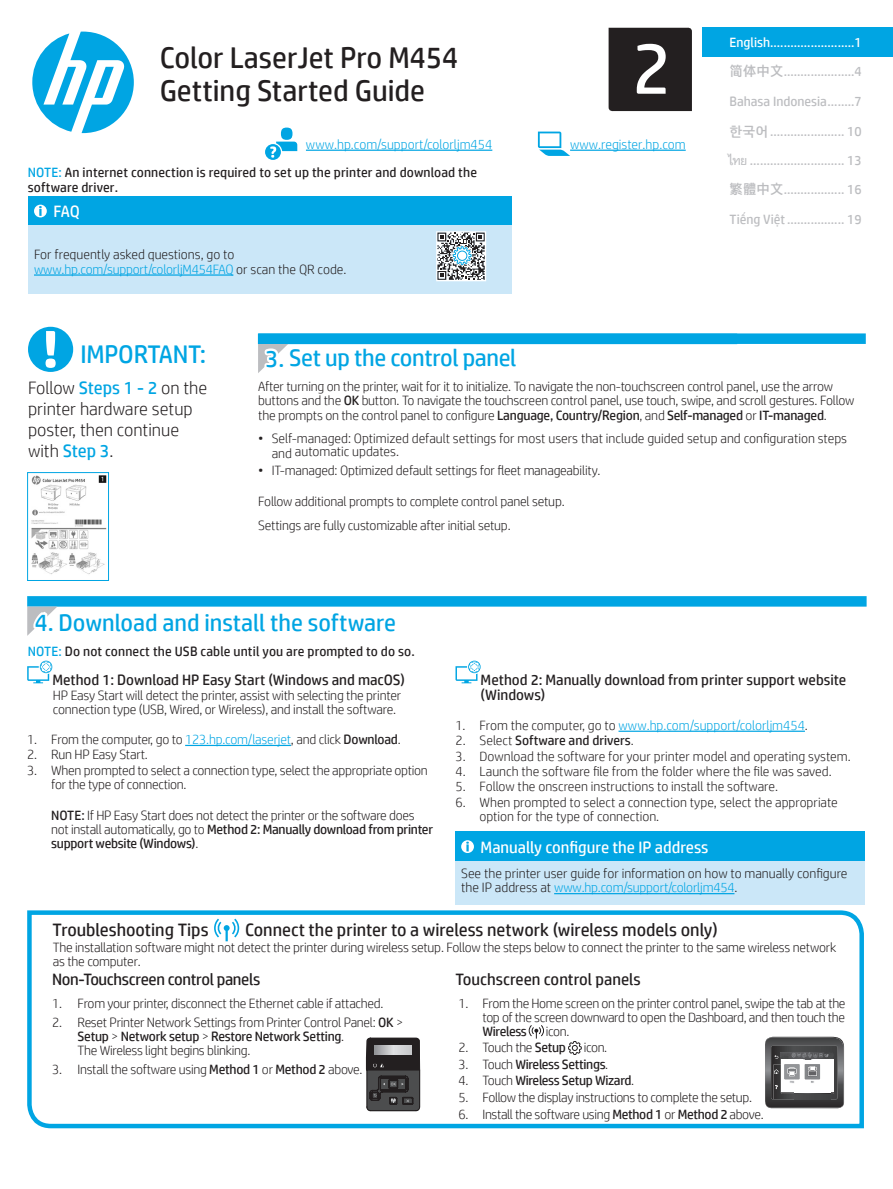
<style>
.page{position:relative;width:893px;height:1189px;background:#fff}
.page>*{position:absolute;margin:0;border:0;box-sizing:border-box;transform-origin:0 0}
.t1{font:72px "HP Simplified";color:#fff}
.t2{font:30px/33px "HP Simplified";color:#231f20}
.t3{font:25.5px "HP Simplified";letter-spacing:-.01em;color:#00a5e3}
.t4{font:24px "HP Simplified";letter-spacing:-.01em;color:#00a5e3}
.t5{font:18px "HP Simplified";color:#231f20}
.t6{font:300 18px/21px "HP Simplified";color:#231f20}
.t7{font:16.5px "HP Simplified";color:#fff}
.t8{font:16.5px "HP Simplified";letter-spacing:-.02em;color:#231f20}
.t9{font:16.5px "HP Simplified";color:#231f20}
.t10{font:15px/15px "HP Simplified";color:#231f20}
.t11{font:300 13.5px/14.2px "HP Simplified";letter-spacing:-.015em;color:#231f20}
.t12{font:13.5px "HP Simplified";color:#bcbdc0}
.t13{font:13.5px/15px "HP Simplified";letter-spacing:.005em;color:#231f20}
.t14{font:300 13.5px "HP Simplified";color:#00a5e3}
.t15{font:13.5px "HP Simplified";letter-spacing:-.025em;color:#231f20}
.t16{font:13.5px "HP Simplified";color:#fff}
.t17{font:13.5px "HP Simplified";letter-spacing:-.03em;color:#231f20}
.s1{color:#00a5e3}
.s2{font-family:"HP Simplified Hans"}
.s3{font-family:"HP Simplified Hangeul"}
.s4{font-family:"HP Simplified AS"}
.s5{font-family:"HP Simplified Hant"}
.s6{font-weight:400;color:#00a5e3}
.s7{font-weight:400}
.s8{color:#231f20}
.s9{font-weight:300}
</style>
<div class="page">
<div style="left:702px;top:27px;width:190px;height:30px;background:#00a5e3"></div>
<svg style="left:265px;top:128px;width:32px;height:32px"></svg>
<svg style="left:538px;top:132px;width:32px;height:24px"></svg>
<svg style="left:32px;top:32px;width:102px;height:101px"></svg>
<hr style="left:306px;top:150px;width:186px;height:1px;background:#00a5e3">
<hr style="left:570px;top:150px;width:115px;height:1px;background:#00a5e3">
<div style="left:608px;top:28px;width:84px;height:83px;background:#231f20"></div>
<div style="left:27px;top:596px;width:839px;height:10px;background:#00a5e3"></div>
<svg style="left:27px;top:910px;width:837px;height:219px"></svg>
<svg style="left:27px;top:606px;width:32px;height:30px"></svg>
<div style="left:455px;top:831px;width:409px;height:30px;background:#00a5e3"></div>
<div style="left:455px;top:861px;width:409px;height:43px;background:#cbe7f8"></div>
<svg style="left:461px;top:840px;width:13px;height:13px"></svg>
<hr style="left:554px;top:893px;width:180px;height:1px;background:#00a5e3">
<div style="left:28px;top:327px;width:45px;height:45px;background:#00a5e3;border-radius:50%"></div>
<svg style="left:46px;top:331px;width:10px;height:37px"></svg>
<div style="left:258px;top:333px;width:607px;height:11px;background:#00a5e3"></div>
<svg style="left:258px;top:344px;width:31px;height:29px"></svg>
<div style="left:28px;top:196px;width:483px;height:29px;background:#00a5e3"></div>
<div style="left:28px;top:225px;width:483px;height:68px;background:#cbe7f8"></div>
<svg style="left:34px;top:205px;width:13px;height:12px"></svg>
<hr style="left:34px;top:274px;width:199px;height:2px;background:#00a5e3">
<svg style="left:436px;top:231px;width:50px;height:50px;background:#9fa7ac"></svg>
<hr style="left:185px;top:744px;width:106px;height:2px;background:#00a5e3">
<svg style="left:27px;top:660px;width:25px;height:23px"></svg>
<hr style="left:618px;top:730px;width:186px;height:1px;background:#00a5e3">
<svg style="left:455px;top:660px;width:25px;height:23px"></svg>
<svg style="left:214px;top:918px;width:25px;height:23px"></svg>
<img style="left:31px;top:475px;width:76px;height:99px">
<div style="left:27px;top:472px;width:82px;height:108px;border:1px solid #00a5e3"></div>
<svg style="left:366px;top:1037px;width:54px;height:74px;background:#464546"></svg>
<svg style="left:529px;top:1025px;width:14px;height:13px"></svg>
<svg style="left:568px;top:1041px;width:13px;height:13px"></svg>
<svg style="left:765px;top:1036px;width:79px;height:72px"></svg>
<img style="left:780px;top:1052px;width:53px;height:6px">
<h2 class="t2" style="left:160px;top:41px;width:300px">Color LaserJet Pro M454<br>Getting Started Guide</h2>
<h1 class="t1" style="left:632px;top:22px;width:40px">2</h1>
<p class="t14" style="left:306px;top:135px;width:188px">www.hp.com/support/colorljm454</p>
<p class="t14" style="left:570px;top:135px;width:117px">www.register.hp.com</p>
<p class="t13" style="left:28px;top:165px;width:450px"><span class="s1">NOTE:</span> An internet connection is required to set up the printer and download the software driver.</p>
<p class="t7" style="left:53px;top:201px;width:28px">FAQ</p>
<p class="t11" style="left:34px;top:247px;width:314px">For frequently asked questions, go to <span class="s1">www.hp.com/support/colorljM454FAQ</span> or scan the QR code.</p>
<p class="t16" style="left:729px;top:34px;width:134px">English.........................1</p>
<p class="t12" style="left:729px;top:63px;width:134px"><span class="s2">简体中文</span>.....................4</p>
<p class="t12" style="left:729px;top:92px;width:134px">Bahasa Indonesia........7</p>
<p class="t12" style="left:729px;top:122px;width:134px"><span class="s3">한국어</span>...................... 10</p>
<p class="t12" style="left:729px;top:151px;width:134px"><span class="s4">ไทย</span> ............................ 13</p>
<p class="t12" style="left:729px;top:181px;width:134px"><span class="s5">繁體中文</span>.................. 16</p>
<p class="t12" style="left:729px;top:210px;width:134px">Tiếng Việt................. 19</p>
<h3 class="t3" style="left:80px;top:337px;width:127px">IMPORTANT:</h3>
<h3 class="t6" style="left:28px;top:376px;width:181px">Follow <span class="s6">Steps 1 - 2</span> on the printer hardware setup poster, then continue with <span class="s6">Step 3</span>.</h3>
<h3 class="t4" style="left:265px;top:342px;width:252px">3. Set up the control panel</h3>
<p class="t11" style="left:258px;top:379px;width:597px">After turning on the printer, wait for it to initialize. To navigate the non-touchscreen control panel, use the arrow buttons and the <span class="s7">OK</span> button. To navigate the touchscreen control panel, use touch, swipe, and scroll gestures. Follow the prompts on the control panel to configure <span class="s7">Language, Country/Region</span>, and <span class="s7">Self-managed</span> or <span class="s7">IT-managed</span>.</p>
<p class="t11" style="left:272px;top:432px;width:577px;line-height:12.8px;text-indent:-14px">• Self-managed: Optimized default settings for most users that include guided setup and configuration steps and automatic updates.</p>
<p class="t11" style="left:258px;top:462px;width:344px">• IT-managed: Optimized default settings for fleet manageability.</p>
<p class="t11" style="left:258px;top:489px;width:308px;line-height:23.7px">Follow additional prompts to complete control panel setup.<br>Settings are fully customizable after initial setup.</p>
<h3 class="t4" style="left:35px;top:607px;width:363px">4. Download and install the software</h3>
<p class="t13" style="left:28px;top:643px;width:388px"><span class="s1">NOTE:</span> Do not connect the USB cable until you are prompted to do so.</p>
<p class="t10" style="left:52px;top:671px;width:354px">Method 1: Download HP Easy Start (Windows and macOS)</p>
<p class="t11" style="left:53px;top:687px;width:350px">HP Easy Start will detect the printer, assist with selecting the printer connection type (USB, Wired, or Wireless), and install the software.</p>
<p class="t11" style="left:27px;top:732px;width:375px">1. From the computer, go to <span class="s1">123.hp.com/laserjet</span>, and click <span class="s7">Download</span>.</p>
<p class="t11" style="left:27px;top:747px;width:122px">2. Run HP Easy Start.</p>
<p class="t11" style="left:51px;top:762px;width:378px;text-indent:-24px">3. When prompted to select a connection type, select the appropriate option for the type of connection.</p>
<p class="t11" style="left:51px;top:807px;width:383px"><span class="s7">NOTE:</span> If HP Easy Start does not detect the printer or the software does not install automatically, go to <span class="s7">Method 2: Manually download from printer support website (Windows)</span>.</p>
<p class="t10" style="left:480px;top:671px;width:367px">Method 2: Manually download from printer support website (Windows)</p>
<p class="t14" style="left:455px;top:716px;width:354px"><span class="s8">1. From the computer, go to</span> www.hp.com/support/colorljm454<span class="s8">.</span></p>
<p class="t13" style="left:455px;top:732px;width:180px"><span class="s9">2. Select</span> Software and drivers<span class="s9">.</span></p>
<p class="t11" style="left:455px;top:748px;width:396px">3. Download the software for your printer model and operating system.</p>
<p class="t11" style="left:455px;top:763px;width:377px">4. Launch the software file from the folder where the file was saved.</p>
<p class="t11" style="left:455px;top:779px;width:324px">5. Follow the onscreen instructions to install the software.</p>
<p class="t11" style="left:479px;top:794px;width:360px;text-indent:-24px">6. When prompted to select a connection type, select the appropriate option for the type of connection.</p>
<p class="t7" style="left:480px;top:836px;width:229px">Manually configure the IP address</p>
<p class="t11" style="left:461px;top:865px;width:388px">See the printer user guide for information on how to manually configure the IP address at <span class="s1">www.hp.com/support/colorljm454</span>.</p>
<h3 class="t5" style="left:53px;top:918px;width:157px">Troubleshooting Tips</h3>
<h3 class="t5" style="left:245px;top:918px;width:474px">Connect the printer to a wireless network (wireless models only)</h3>
<p class="t11" style="left:53px;top:940px;width:785px;line-height:13.5px">The installation software might not detect the printer during wireless setup. Follow the steps below to connect the printer to the same wireless network as the computer.</p>
<p class="t8" style="left:52px;top:967px;width:210px">Non-Touchscreen control panels</p>
<p class="t11" style="left:52px;top:995px;width:333px">1. From your printer, disconnect the Ethernet cable if attached.</p>
<p class="t11" style="left:78px;top:1015px;width:327px;text-indent:-26px">2. Reset Printer Network Settings from Printer Control Panel: <span class="s7">OK</span> &gt;<br><span class="s7">Setup</span> &gt; <span class="s7">Network setup</span> &gt; <span class="s7">Restore Network Setting</span>.<br>The Wireless light begins blinking.</p>
<p class="t11" style="left:52px;top:1061px;width:312px">3. Install the software using <span class="s7">Method 1</span> or <span class="s7">Method 2</span> above.</p>
<p class="t9" style="left:455px;top:967px;width:187px">Touchscreen control panels</p>
<p class="t11" style="left:458px;top:995px;width:388px;text-align:right">1. From the Home screen on the printer control panel, swipe the tab at the top of the screen downward to open the Dashboard, and then touch the</p>
<p class="t17" style="left:482px;top:1022px;width:46px">Wireless</p>
<p class="t11" style="left:546px;top:1023px;width:25px">icon.</p>
<p class="t11" style="left:458px;top:1039px;width:109px">2. Touch the <span class="s7">Setup</span></p>
<p class="t11" style="left:583px;top:1039px;width:25px">icon.</p>
<p class="t15" style="left:458px;top:1055px;width:151px"><span class="s9">3. Touch</span> Wireless Settings<span class="s9">.</span></p>
<p class="t15" style="left:458px;top:1071px;width:177px"><span class="s9">4. Touch</span> Wireless Setup Wizard<span class="s9">.</span></p>
<p class="t11" style="left:458px;top:1089px;width:295px">5. Follow the display instructions to complete the setup.</p>
<p class="t11" style="left:458px;top:1106px;width:307px">6. Install the software using <span class="s7">Method 1</span> or <span class="s7">Method 2</span> above.</p>
</div>
